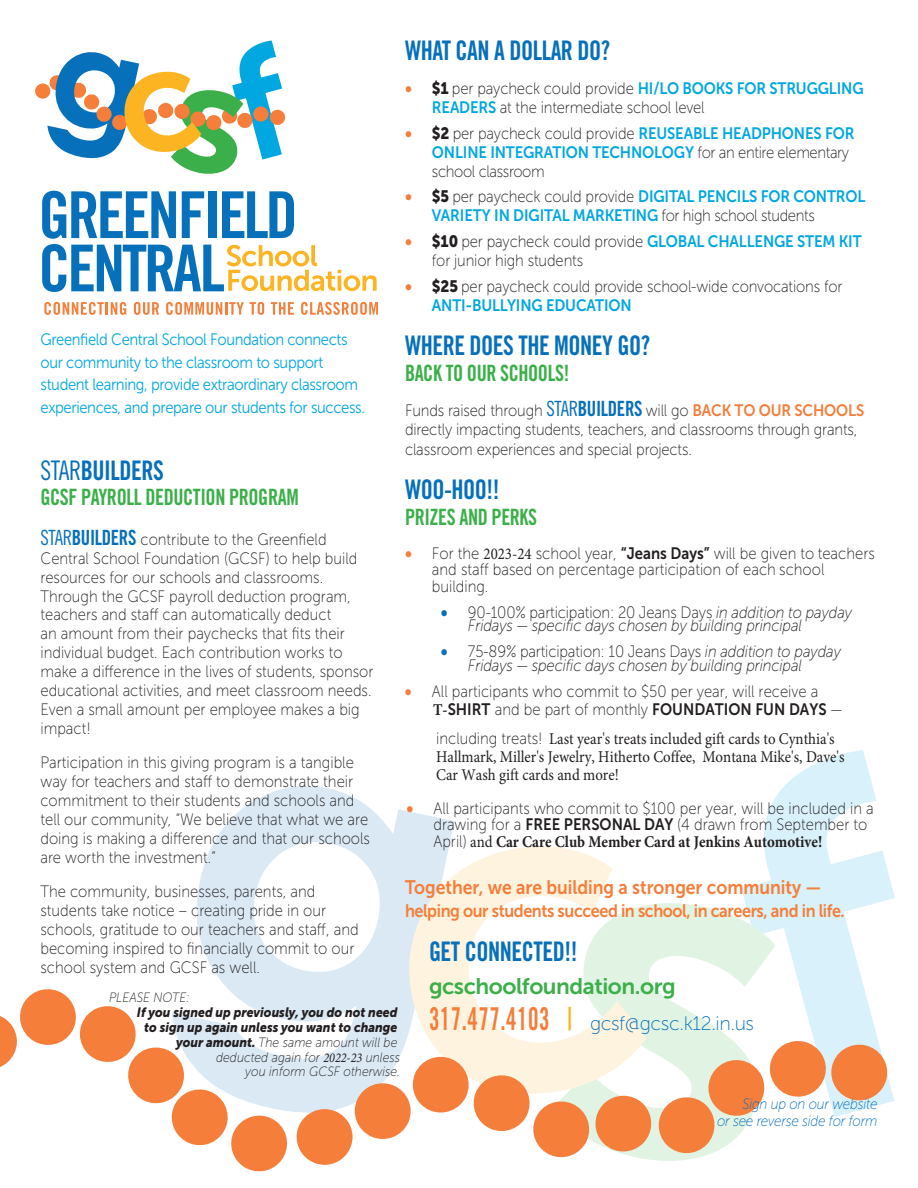
<style>
.page{position:relative;width:918px;height:1188px;background:#fff}
.page>*{position:absolute;margin:0;border:0;box-sizing:border-box;transform-origin:0 0}
.t1{font:27px "Trade Gothic LT Std Bd Cn 20";letter-spacing:-.02em;color:#0770ba;scale:.9 1}
.t2{font:22.5px "Trade Gothic LT Std Bd Cn 20";letter-spacing:-.02em;color:#3baf49;scale:.9 1}
.t3{font:22.5px "Museo Sans 700";letter-spacing:-.02em;color:#3baf49}
.t4{font:19.5px "Museo Sans 700";color:#f47e3a;scale:.9 1}
.t5{font:19.5px "Museo Sans 100";letter-spacing:-.02em;color:#0770ba}
.t6{font:18px "Museo Sans 700";letter-spacing:-.025em;color:#f47e3a;scale:.9 1}
.t7{font:16.5px/18.9px "Museo Sans 100";color:#231f20;scale:.9 1}
.t8{font:italic 16.5px/13.8px "Museo Sans 100";letter-spacing:-.01em;color:#231f20;scale:.9 1}
.t9{font:16.5px/19px "Museo Sans 700";letter-spacing:-.01em;color:#00a7e1;scale:.9 1}
.t10{font:16.5px/22.5px "Museo Sans 300";letter-spacing:-.025em;color:#00a7e1;scale:.9 1}
.t11{font:16.5px/18px "Minion Pro";color:#231f20;scale:.9 1}
.t12{font:700 16.5px "Minion Pro";color:#231f20;scale:.9 1}
.t13{font:16.5px "Museo Sans 700";color:#231f20;scale:.9 1}
.t14{font:16.5px "Museo Sans 100";letter-spacing:-.025em;color:#231f20;scale:.9 1}
.t15{font:italic 15px/17.2px "Museo Sans 100";letter-spacing:-.02em;color:#0770ba;text-align:right;scale:.9 1}
.t16{font:italic 13.5px/14.5px "Museo Sans 100";color:#231f20;text-align:right;scale:.9 1}
.t17{font:italic 13.5px/15px "Museo Sans 900";color:#231f20;text-align:center;scale:.9 1}
.s1{font-family:"Museo Sans 900";color:#f47e3a}
.s2{font-family:"Museo Sans 900"}
.s3{font-family:"Museo Sans 700";color:#00a7e1}
.s4{font-family:"Museo Sans 100";color:#231f20}
.s5{font-family:"Museo Sans 900";color:#231f20}
.s6{font-family:"Trade Gothic LT Std Cn 18";font-size:21px;color:#0770ba}
.s7{font-family:"Trade Gothic LT Std Bd Cn 20";font-size:21px;color:#0770ba}
.s8{font-family:"Museo Sans 700";color:#f47e3a}
.s9{font-family:"Minion Pro"}
.s10{font-family:"Museo Sans 700"}
.s11{font-family:"Museo Sans 900";font-style:normal;color:#0770ba}
.s12{font-style:normal}
.s13{font-family:"Minion Pro";font-weight:700}
.s14{font-family:"Museo Sans 100"}
.s15{font-family:"Museo Sans 100";font-weight:400}
.s16{font-weight:400}
.s17{font-family:"Trade Gothic LT Std Bd Cn 20";font-size:31.5px;color:#f47e3a}
.s18{font-family:"Trade Gothic LT Std Bd Cn 20";font-size:31.5px;color:#fcb423}
.s19{font-family:"Trade Gothic LT Std Cn 18"}
</style>
<div class="page">
<svg style="left:741px;top:750px;width:154px;height:352px;fill:#d9f1fa"></svg>
<svg style="left:646px;top:897px;width:130px;height:142px"></svg>
<svg style="left:196px;top:786px;width:258px;height:329px;fill:#dae9f4"></svg>
<svg style="left:400px;top:839px;width:246px;height:200px"></svg>
<svg style="left:44px;top:302px;width:82px;height:13px"></svg>
<svg style="left:134px;top:302px;width:25px;height:13px"></svg>
<svg style="left:166px;top:302px;width:78px;height:13px"></svg>
<svg style="left:250px;top:302px;width:14px;height:13px"></svg>
<svg style="left:271px;top:302px;width:23px;height:13px"></svg>
<svg style="left:301px;top:302px;width:77px;height:13px"></svg>
<svg style="left:42px;top:191px;width:335px;height:101px"></svg>
<svg style="left:35px;top:40px;width:251px;height:134px"></svg>
<svg style="left:0;top:985px;width:290px;height:187px"></svg>
<div style="left:296px;top:1109px;width:57px;height:56px;background:#f47e3a;border-radius:50%"></div>
<svg style="left:351px;top:1039px;width:539px;height:122px"></svg>
<h1 class="t1" style="left:405px;top:34px;width:230px">WHAT CAN A DOLLAR DO?</h1>
<p class="t7" style="left:432px;top:79px;width:481px;text-indent:-27px"><span class="s1">•</span> <span class="s2">$1</span> per paycheck could provide <span class="s3">HI/LO BOOKS FOR STRUGGLING<br>READERS</span> at the intermediate school level</p>
<p class="t7" style="left:405px;top:124px;width:501px"><span class="s1">•</span> <span class="s2">$2</span> per paycheck could provide <span class="s3">REUSEABLE HEADPHONES FOR</span></p>
<p class="t9" style="left:432px;top:142px;width:465px">ONLINE INTEGRATION TECHNOLOGY <span class="s4">for an entire elementary</span></p>
<p class="t14" style="left:432px;top:162px;width:127px">school classroom</p>
<p class="t9" style="left:432px;top:187px;width:483px;text-indent:-27px"><span class="s1">•</span> <span class="s5">$5</span> <span class="s4">per paycheck could provide</span> DIGITAL PENCILS FOR CONTROL<br>VARIETY IN DIGITAL MARKETING <span class="s4">for high school students</span></p>
<p class="t7" style="left:432px;top:232px;width:479px;text-indent:-27px"><span class="s1">•</span> <span class="s2">$10</span> per paycheck could provide <span class="s3">GLOBAL CHALLENGE STEM KIT </span>for junior high students</p>
<p class="t7" style="left:405px;top:277px;width:488px"><span class="s1">•</span> <span class="s2">$25</span> per paycheck could provide school-wide convocations for</p>
<p class="t9" style="left:432px;top:295px;width:223px">ANTI-BULLYING EDUCATION</p>
<h1 class="t1" style="left:405px;top:329px;width:274px">WHERE DOES THE MONEY GO?</h1>
<h2 class="t2" style="left:405px;top:359px;width:184px">BACK TO OUR SCHOOLS!</h2>
<p class="t7" style="left:405px;top:400px;width:512px;line-height:19.5px">Funds raised through <span class="s6">STAR</span><span class="s7">BUILDERS</span> will go <span class="s8">BACK TO OUR SCHOOLS </span>directly impacting students, teachers, and classrooms through grants, classroom experiences and special projects.</p>
<h1 class="t1" style="left:405px;top:473px;width:107px">WOO-HOO!!</h1>
<h2 class="t2" style="left:405px;top:503px;width:148px">PRIZES AND PERKS</h2>
<p class="t7" style="left:432px;top:545px;width:494px;line-height:16.4px;text-indent:-27px"><span class="s1">•</span> For the <span class="s9">2023-24</span> school year, <span class="s10">“Jeans Days”</span> will be given to teachers and staff based on percentage participation of each school building.</p>
<p class="t8" style="left:468px;top:605px;width:428px;text-indent:-27px"><span class="s11">•</span> <span class="s12">90-100% participation: 20 Jeans Days</span> in addition to payday<br>Fridays — specific days chosen by building principal</p>
<p class="t8" style="left:468px;top:645px;width:416px;text-indent:-27px"><span class="s11">•</span> <span class="s12">75-89% participation: 10 Jeans Days</span> in addition to payday<br>Fridays — specific days chosen by building principal</p>
<p class="t7" style="left:405px;top:682px;width:461px"><span class="s1">•</span> All participants who commit to $50 per year, will receive a</p>
<p class="t13" style="left:433px;top:701px;width:456px"><span class="s13">T-</span>SHIRT <span class="s14">and be part of monthly</span> FOUNDATION FUN DAYS <span class="s14">—</span></p>
<p class="t11" style="left:436px;top:730px;width:455px"><span class="s14">including treats!</span> Last year's treats included gift cards to Cynthia's<br>Hallmark, Miller's Jewelry, Hitherto Coffee, Montana Mike's, Dave's<br>Car Wash gift cards and more!</p>
<p class="t7" style="left:433px;top:800px;width:491px;line-height:16.5px;text-indent:-27px"><span class="s1">•</span> All participants who commit to $100 per year, will be included in a drawing for a <span class="s10">FREE PERSONAL DAY</span> (4 drawn from September to</p>
<p class="t12" style="left:433px;top:830px;width:434px"><span class="s15">April)</span> <span class="s16">and</span> Car Care Club Member Card at Jenkins Automotive!</p>
<p class="t4" style="left:405px;top:877px;width:464px">Together, we are building a stronger community —</p>
<p class="t6" style="left:405px;top:901px;width:490px">helping our students succeed in school, in careers, and in life.</p>
<h1 class="t1" style="left:429px;top:935px;width:166px">GET CONNECTED!!</h1>
<h2 class="t3" style="left:429px;top:974px;width:248px">gcschoolfoundation.org</h2>
<p class="t5" style="left:429px;top:1013px;width:327px"><span class="s17">317.477.4103</span> <span class="s18">|</span> gcsf@gcsc.k12.in.us</p>
<p class="t10" style="left:40px;top:328px;width:362px">Greenfield Central School Foundation connects our community to the classroom to support student learning, provide extraordinary classroom experiences, and prepare our students for success.</p>
<h1 class="t1" style="left:40px;top:454px;width:139px"><span class="s19">STAR</span>BUILDERS</h1>
<h2 class="t2" style="left:40px;top:484px;width:288px">GCSF PAYROLL DEDUCTION PROGRAM</h2>
<p class="t7" style="left:40px;top:530px;width:372px"><span class="s6">STAR</span><span class="s7">BUILDERS</span> contribute to the Greenfield Central School Foundation (GCSF) to help build resources for our schools and classrooms.<br>Through the GCSF payroll deduction program, teachers and staff can automatically deduct<br>an amount from their paychecks that fits their individual budget. Each contribution works to make a difference in the lives of students, sponsor educational activities, and meet classroom needs.<br>Even a small amount per employee makes a big impact!</p>
<p class="t7" style="left:41px;top:753px;width:368px">Participation in this giving program is a tangible way for teachers and staff to demonstrate their commitment to their students and schools and tell our community, “We believe that what we are doing is making a difference and that our schools are worth the investment.”</p>
<p class="t7" style="left:41px;top:882px;width:355px">The community, businesses, parents, and students take notice – creating pride in our schools, gratitude to our teachers and staff, and becoming inspired to financially commit to our school system and GCSF as well.</p>
<p class="t16" style="left:109px;top:990px;width:91px">PLEASE NOTE:</p>
<p class="t17" style="left:137px;top:1004px;width:291px">If you signed up previously, you do not need to sign up again unless you want to change</p>
<p class="t16" style="left:176px;top:1035px;width:251px"><span class="s2">your amount.</span> The same amount will be deducted again for <span class="s9">2022-23</span> unless<br>you inform GCSF otherwise.</p>
<p class="t15" style="left:717px;top:1095px;width:180px">Sign up on our website<br>or see reverse side for form</p>
</div>
